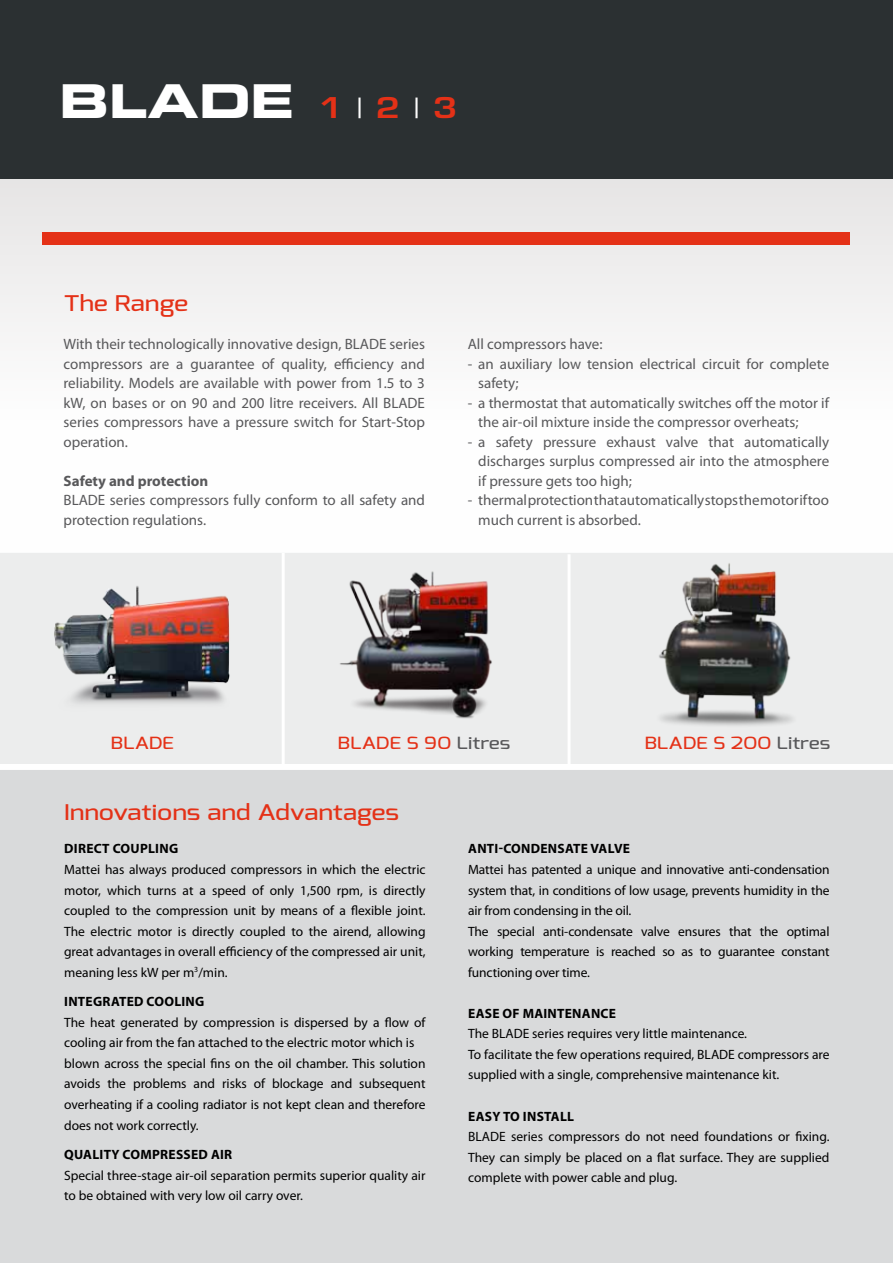
<style>
.page{position:relative;width:893px;height:1263px;background:#fff}
.page>*{position:absolute;margin:0;border:0;box-sizing:border-box;transform-origin:0 0}
.t1{font:46.65px "Eurostile LT Std Bold Ex 2";color:#fff}
.t2{font:500 21.6px "Exo";color:#e43117;scale:1.25 1}
.t3{font:500 16.8px "Exo";color:#e43117;scale:1.25 1}
.t4{font:15px/19.5px "Myriad Pro";color:#58585a}
.t5{font:700 15px "Myriad Pro";color:#58585a}
.t6{font:13.5px/20.5px "Myriad Pro";color:#000}
.t7{font:700 13.5px "Myriad Pro";letter-spacing:.02em;color:#000}
.s1{font-family:"Eurostile LT Std";font-weight:600;font-size:27.9px;color:#e43117}
.s2{font-family:"Eurostile LT Std";font-stretch:condensed;font-size:27.9px}
.s3{color:#58585a}
</style>
<div class="page">
<div style="left:0;top:179px;width:893px;height:153px;background:#eeeded"></div>
<div style="left:0;top:0;width:893px;height:179px;background:#2b3032"></div>
<div style="left:0;top:766px;width:893px;height:497px;background:#d9dadb"></div>
<div style="left:0;top:553px;width:893px;height:211px;background:#eceded"></div>
<div style="left:0;top:764px;width:893px;height:6px;background:#fff"></div>
<img style="left:30px;top:566px;width:225px;height:151px">
<img style="left:303px;top:553px;width:242px;height:175px">
<img style="left:597px;top:553px;width:254px;height:190px">
<hr style="left:282px;top:553px;width:3px;height:212px;background:#fff">
<hr style="left:568px;top:554px;width:3px;height:213px;background:#fff">
<div style="left:43px;top:232px;width:807px;height:13px;background:#e43117"></div>
<h1 class="t1" style="left:60px;top:69px;width:399px">BLADE <span class="s1">1</span><span class="s2">|</span><span class="s1">2</span><span class="s2">|</span><span class="s1">3</span></h1>
<h2 class="t2" style="left:64px;top:289px;width:101px">The Range</h2>
<p class="t4" style="left:64px;top:334px;width:363px;text-align:justify">With their technologically innovative design, BLADE series compressors are a guarantee of quality, efficiency and reliability. Models are available with power from 1.5 to 3 kW, on bases or on 90 and 200 litre receivers. All BLADE series compressors have a pressure switch for Start-Stop operation.</p>
<p class="t5" style="left:64px;top:471px;width:146px">SAFETY AND PROTECTION</p>
<p class="t4" style="left:64px;top:490px;width:363px">BLADE series compressors fully conform to all safety and protection regulations.</p>
<p class="t4" style="left:468px;top:334px;width:136px">All compressors have:</p>
<p class="t4" style="left:478px;top:354px;width:352px;text-indent:-10px">- an auxiliary low tension electrical circuit for complete safety;</p>
<p class="t4" style="left:478px;top:393px;width:352px;text-indent:-10px">- a thermostat that automatically switches off the motor if the air-oil mixture inside the compressor overheats;</p>
<p class="t4" style="left:478px;top:432px;width:352px;text-align:justify;text-indent:-10px">- a safety pressure exhaust valve that automatically discharges surplus compressed air into the atmosphere if pressure gets too high;</p>
<p class="t4" style="left:478px;top:490px;width:352px;text-indent:-10px">- thermal protection that automatically stops the motor if too much current is absorbed.</p>
<p class="t3" style="left:111px;top:732px;width:52px">BLADE</p>
<p class="t3" style="left:338px;top:732px;width:140px">BLADE S 9O <span class="s3">Litres</span></p>
<p class="t3" style="left:644px;top:732px;width:150px">BLADE S 2OO <span class="s3">Litres</span></p>
<h2 class="t2" style="left:64px;top:798px;width:270px">Innovations and Advantages</h2>
<p class="t7" style="left:64px;top:840px;width:31px">DIRECT</p>
<p class="t7" style="left:113px;top:840px;width:67px">COUPLING</p>
<p class="t6" style="left:64px;top:859px;width:363px;text-align:justify">Mattei has always produced compressors in which the electric motor, which turns at a speed of only 1,500 rpm, is directly coupled to the compression unit by means of a flexible joint.<br>The electric motor is directly coupled to the airend, allowing great advantages in overall efficiency of the compressed air unit, meaning less kW per m<sup>3</sup>/min.</p>
<p class="t7" style="left:64px;top:993px;width:39px">INTEGRA</p>
<p class="t7" style="left:119px;top:993px;width:86px">TED COOLING</p>
<p class="t6" style="left:64px;top:1012px;width:363px">The heat generated by compression is dispersed by a flow of cooling air from the fan attached to the electric motor which is blown across the special fins on the oil chamber. This solution avoids the problems and risks of blockage and subsequent overheating if a cooling radiator is not kept clean and therefore does not work correctly.</p>
<p class="t7" style="left:64px;top:1146px;width:167px">QUALITY COMPRESSED AIR</p>
<p class="t6" style="left:64px;top:1165px;width:363px">Special three-stage air-oil separation permits superior quality air to be obtained with very low oil carry over.</p>
<p class="t7" style="left:468px;top:840px;width:163px">ANTI-CONDENSATE VALVE</p>
<p class="t6" style="left:468px;top:859px;width:363px">Mattei has patented a unique and innovative anti-condensation system that, in conditions of low usage, prevents humidity in the air from condensing in the oil.<br>The special anti-condensate valve ensures that the optimal working temperature is reached so as to guarantee constant functioning over time.</p>
<p class="t7" style="left:468px;top:1004px;width:149px">EASE OF MAINTENANCE</p>
<p class="t6" style="left:468px;top:1023px;width:363px">The BLADE series requires very little maintenance.<br>To facilitate the few operations required, BLADE compressors are supplied with a single, comprehensive maintenance kit.</p>
<p class="t7" style="left:468px;top:1107px;width:107px">EASY TO INSTALL</p>
<p class="t6" style="left:468px;top:1126px;width:363px;text-align:justify">BLADE series compressors do not need foundations or fixing.<br>They can simply be placed on a flat surface. They are supplied complete with power cable and plug.</p>
</div>
